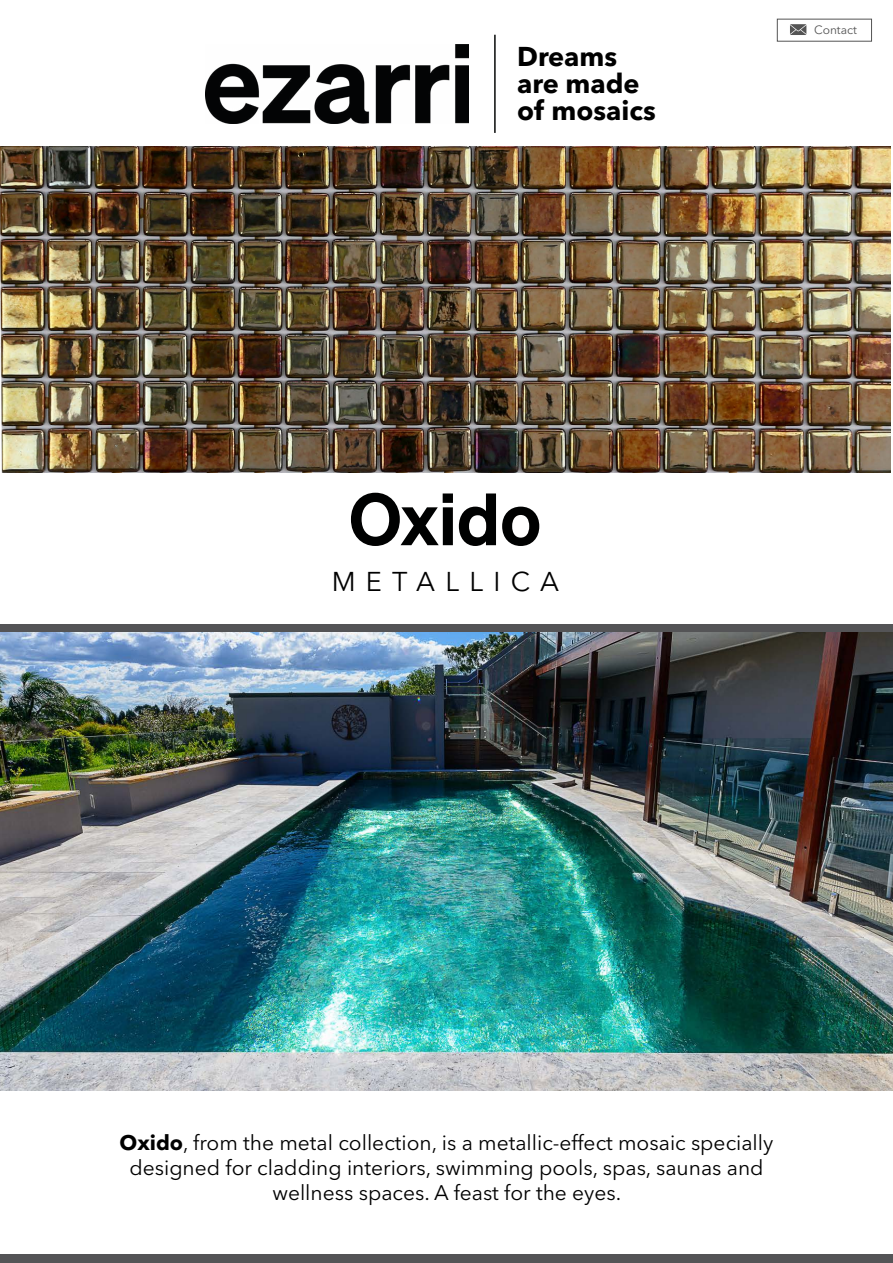
<style>
.page{position:relative;width:893px;height:1263px;background:#fff}
.page>*{position:absolute;margin:0;border:0;box-sizing:border-box;transform-origin:0 0}
.t1{font:600 72px "Test Sohne";color:#000101}
.t2{font:700 27px/27px "Avenir Next LT Pro";color:#000}
.t3{font:27px "Avenir Next LT Pro";letter-spacing:.38em;color:#000}
.t4{font:21px/25.2px "Avenir Next LT Pro";color:#000;text-align:center}
.t5{font:12px "Avenir Next LT Pro";color:#545454}
.s1{font-weight:700}
</style>
<div class="page">
<svg style="left:790px;top:24px;width:16px;height:11px"></svg>
<img style="left:205px;top:44px;width:263px;height:79px">
<hr style="left:494px;top:35px;width:2px;height:98px;background:#070908">
<div style="left:0;top:624px;width:893px;height:9px;background:#545456"></div>
<img style="left:0;top:633px;width:893px;height:458px">
<div style="left:0;top:1254px;width:893px;height:9px;background:#545456"></div>
<img style="left:0;top:147px;width:891px;height:325px">
<p class="t2" style="left:517px;top:43px;width:140px">Dreams are made of mosaics</p>
<h1 class="t1" style="left:349px;top:474px;width:194px">Oxido</h1>
<p class="t3" style="left:332px;top:565px;width:229px">METALLICA</p>
<p class="t5" style="left:814px;top:23px;width:44px">Contact</p>
<p class="t4" style="left:120px;top:1130px;width:655px"><span class="s1">Oxido</span>, from the metal collection, is a metallic-effect mosaic specially designed for cladding interiors, swimming pools, spas, saunas and wellness spaces. A feast for the eyes.</p>
</div>
